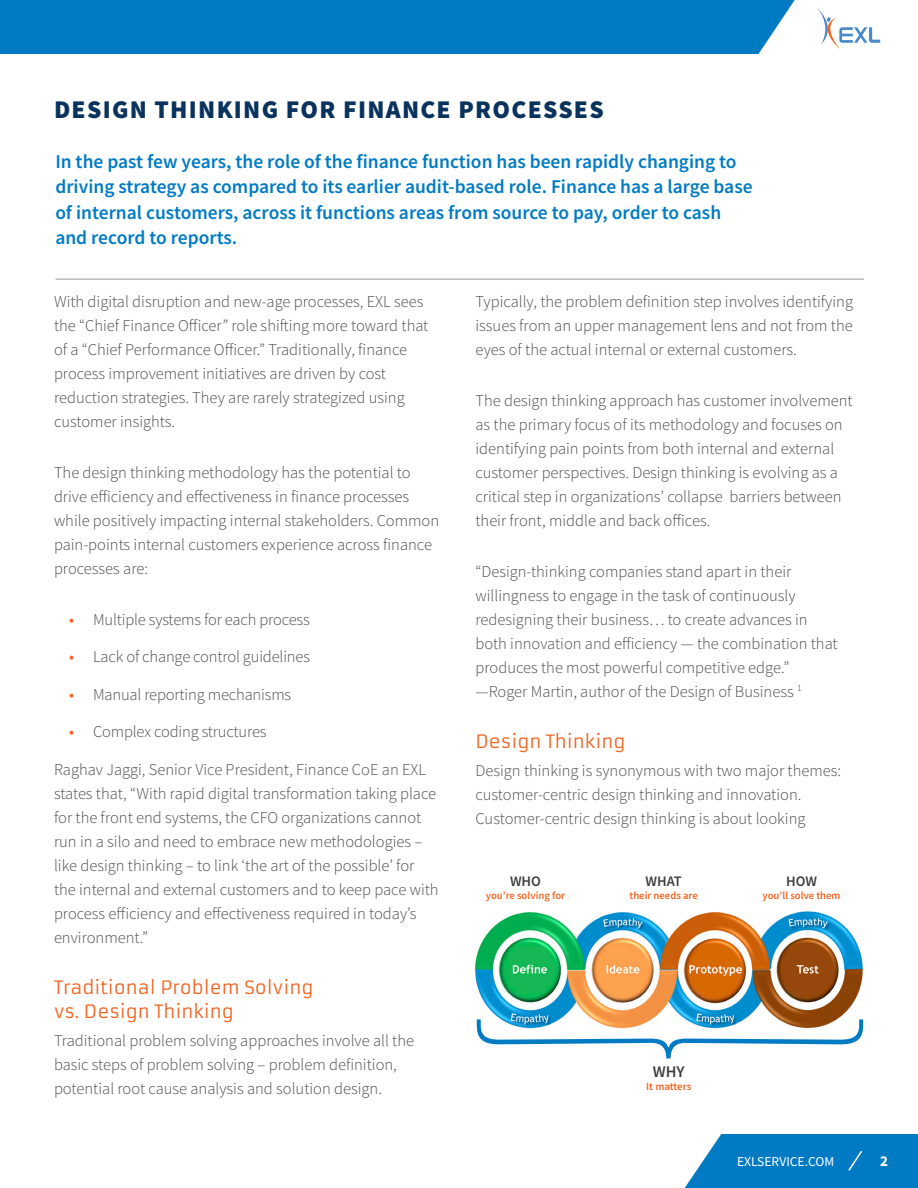
<style>
.page{position:relative;width:918px;height:1188px;background:#fff}
.page>*{position:absolute;margin:0;border:0;box-sizing:border-box;transform-origin:0 0}
.Header_-_Title{font:900 25.5px "Source Sans Pro";letter-spacing:.05em;color:#09335d}
.Leader_Text{font:600 19.5px/25.5px "Source Sans Pro";color:#007bc3}
.Subhead_2{font:18px/24px "Armata";color:#f36421}
.Body_Text{font:300 16.5px/24px "Source Sans Pro";color:#4b4c4d}
.Header_-_Title-2{font:600 16.2px "Source Sans Pro";color:#3e3e3f}
.t1{font:700 15px "Source Sans Pro";color:#fff}
.Header_-_Title-3{font:600 14.55px "Source Sans Pro";color:#3e3e3f}
.t2{font:13.5px "Source Sans Pro";color:#fff}
.Header_-_Title-4{font:600 10.8px "Source Sans Pro";letter-spacing:-.005em;color:#f36421}
.Header_-_Title-5{font:600 10.65px "Source Sans Pro";color:#f36421}
.s1{font-weight:400;color:#f36421}
</style>
<div class="page">
<svg style="left:684px;top:1134px;width:234px;height:54px;background:#1686c8"></svg>
<div style="left:0;top:0;width:795px;height:54px;background:#007bc3"></div>
<svg style="left:817px;top:8px;width:63px;height:41px"></svg>
<hr style="left:56px;top:279px;width:808px;height:1px;background:#95979a">
<img style="left:474px;top:911px;width:390px;height:118px">
<svg style="left:477px;top:1019px;width:386px;height:39px"></svg>
<p class="Header_-_Title" style="left:54px;top:92px;width:551px">DESIGN THINKING FOR FINANCE PROCESSES</p>
<p class="Leader_Text" style="left:55px;top:148px;width:699px">In the past few years, the role of the finance function has been rapidly changing to driving strategy as compared to its earlier audit-based role. Finance has a large base of internal customers, across it functions areas from source to pay, order to cash and record to reports.</p>
<p class="Body_Text" style="left:54px;top:289px;width:376px">With digital disruption and new-age processes, EXL sees the “Chief Finance Officer” role shifting more toward that of a “Chief Performance Officer.” Traditionally, finance process improvement initiatives are driven by cost reduction strategies. They are rarely strategized using customer insights.</p>
<p class="Body_Text" style="left:54px;top:460px;width:387px">The design thinking methodology has the potential to drive efficiency and effectiveness in finance processes while positively impacting internal stakeholders. Common pain-points internal customers experience across finance processes are:</p>
<p class="Body_Text" style="left:69px;top:607px;width:242px"><span class="s1">•</span> Multiple systems for each process</p>
<p class="Body_Text" style="left:69px;top:645px;width:243px"><span class="s1">•</span> Lack of change control guidelines</p>
<p class="Body_Text" style="left:69px;top:682px;width:224px"><span class="s1">•</span> Manual reporting mechanisms</p>
<p class="Body_Text" style="left:69px;top:720px;width:199px"><span class="s1">•</span> Complex coding structures</p>
<p class="Body_Text" style="left:54px;top:757px;width:386px">Raghav Jaggi, Senior Vice President, Finance CoE an EXL states that, “With rapid digital transformation taking place for the front end systems, the CFO organizations cannot run in a silo and need to embrace new methodologies – like design thinking – to link ‘the art of the possible’ for the internal and external customers and to keep pace with process efficiency and effectiveness required in today’s environment.”</p>
<p class="Subhead_2" style="left:54px;top:975px;width:261px">Traditional Problem Solving vs. Design Thinking</p>
<p class="Body_Text" style="left:54px;top:1029px;width:362px">Traditional problem solving approaches involve all the basic steps of problem solving – problem definition, potential root cause analysis and solution design.</p>
<p class="Body_Text" style="left:476px;top:289px;width:379px;text-align:justify">Typically, the problem definition step involves identifying issues from an upper management lens and not from the eyes of the actual internal or external customers.</p>
<p class="Body_Text" style="left:476px;top:388px;width:379px">The design thinking approach has customer involvement as the primary focus of its methodology and focuses on identifying pain points from both internal and external customer perspectives. Design thinking is evolving as a critical step in organizations’ collapse barriers between their front, middle and back offices.</p>
<p class="Body_Text" style="left:476px;top:559px;width:364px">“Design-thinking companies stand apart in their willingness to engage in the task of continuously redesigning their business… to create advances in both innovation and efficiency — the combination that produces the most powerful competitive edge.” —Roger Martin, author of the Design of Business <sup>1</sup></p>
<p class="Subhead_2" style="left:476px;top:729px;width:151px">Design Thinking</p>
<p class="Body_Text" style="left:476px;top:759px;width:367px">Design thinking is synonymous with two major themes: customer-centric design thinking and innovation.<br>Customer-centric design thinking is about looking</p>
<p class="Header_-_Title-3" style="left:510px;top:872px;width:33px">WHO</p>
<p class="Header_-_Title-5" style="left:486px;top:889px;width:81px">you’re solving for</p>
<p class="Header_-_Title-3" style="left:646px;top:872px;width:38px">WHAT</p>
<p class="Header_-_Title-5" style="left:629px;top:889px;width:70px">their needs are</p>
<p class="Header_-_Title-3" style="left:786px;top:872px;width:32px">HOW</p>
<p class="Header_-_Title-5" style="left:763px;top:889px;width:80px">you’ll solve them</p>
<p class="Header_-_Title-2" style="left:653px;top:1061px;width:33px">WHY</p>
<p class="Header_-_Title-4" style="left:646px;top:1079px;width:47px">It matters</p>
<p class="t2" style="left:737px;top:1153px;width:99px">EXLSERVICE.COM</p>
<p class="t1" style="left:880px;top:1151px;width:9px">2</p>
</div>
